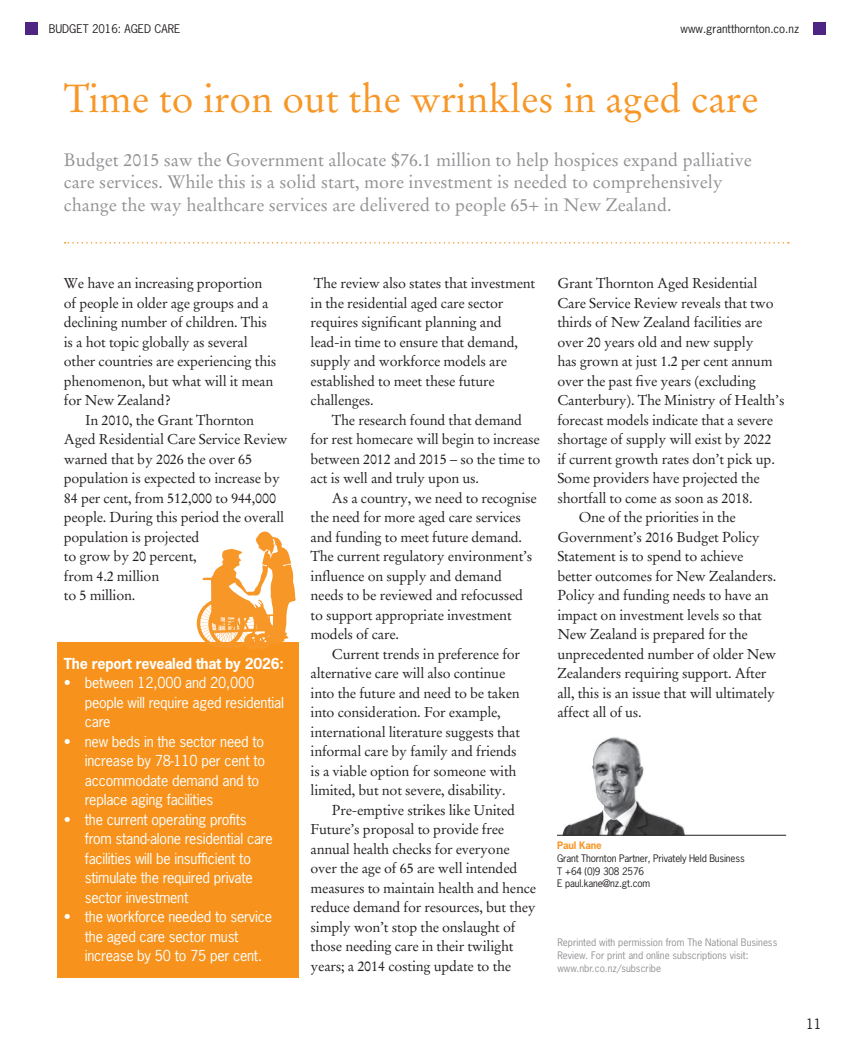
<style>
.page{position:relative;width:851px;height:1063px;background:#fff}
.page>*{position:absolute;margin:0;border:0;box-sizing:border-box;transform-origin:0 0}
.Heading{font:39px "Stempel Garamond";color:#f79727}
.Open_Paragraph{font:18px/22.5px "Stempel Garamond";color:#919295}
.C_Body_copy_Indent{font:14.25px/19.5px "Stempel Garamond";letter-spacing:-.015em;color:#231f20}
.C_Body_copy{font:14.25px/19.5px "Stempel Garamond";letter-spacing:-.015em;color:#231f20}
.body_bullets{font:14.25px/19.5px "News Gothic";letter-spacing:-.015em;color:#fff}
.C_Body_copy_Indent-2{font:700 14.25px "News Gothic";letter-spacing:-.015em;color:#fff}
.t1{font:13.5px "News Gothic";color:#231f20}
.B_Body_heading{font:11.25px "News Gothic";color:#231f20}
.Small_copy{font:9.75px/12.8px "News Gothic";color:#919295}
.H_Small_copy{font:9.75px "News Gothic";letter-spacing:-.015em;color:#231f20}
.G_Small_heading{font:700 9.75px "News Gothic";letter-spacing:-.015em;color:#f79727}
</style>
<div class="page">
<div style="left:57px;top:642px;width:242px;height:336px;background:#f7931d"></div>
<img style="left:562px;top:739px;width:122px;height:96px">
<hr style="left:557px;top:835px;width:229px;height:1px;background:#231f20">
<svg style="left:65px;top:242px;width:723px;height:2px"></svg>
<svg style="left:196px;top:531px;width:100px;height:111px"></svg>
<div style="left:812px;top:22px;width:13px;height:13px;background:#4e2582"></div>
<div style="left:26px;top:22px;width:12px;height:13px;background:#4e2582"></div>
<p class="B_Body_heading" style="left:49px;top:22px;width:133px">BUDGET 2016: AGED CARE</p>
<p class="B_Body_heading" style="left:680px;top:22px;width:120px">www.grantthornton.co.nz</p>
<p class="Heading" style="left:64px;top:75px;width:696px">Time to iron out the wrinkles in aged care</p>
<p class="Open_Paragraph" style="left:64px;top:149px;width:689px">Budget 2015 saw the Government allocate $76.1 million to help hospices expand palliative care services. While this is a solid start, more investment is needed to comprehensively change the way healthcare services are delivered to people 65+ in New Zealand.</p>
<p class="C_Body_copy" style="left:64px;top:274px;width:214px">We have an increasing proportion of people in older age groups and a declining number of children. This is a hot topic globally as several other countries are experiencing this phenomenon, but what will it mean for New Zealand?</p>
<p class="C_Body_copy_Indent" style="left:64px;top:410px;width:225px;text-indent:21px">In 2010, the Grant Thornton Aged Residential Care Service Review warned that by 2026 the over 65 population is expected to increase by 84 per cent, from 512,000 to 944,000 people. During this period the overall</p>
<p class="C_Body_copy" style="left:64px;top:527px;width:137px">population is projected</p>
<p class="C_Body_copy" style="left:64px;top:547px;width:134px">to grow by 20 percent,</p>
<p class="C_Body_copy" style="left:64px;top:566px;width:97px">from 4.2 million</p>
<p class="C_Body_copy" style="left:64px;top:586px;width:73px">to 5 million.</p>
<p class="C_Body_copy_Indent-2" style="left:64px;top:654px;width:221px">The report revealed that by 2026:</p>
<p class="body_bullets" style="left:85px;top:673px;width:200px;text-indent:-21px">• between 12,000 and 20,000 people will require aged residential care</p>
<p class="body_bullets" style="left:85px;top:732px;width:182px;text-indent:-21px">• new beds in the sector need to increase by 78-110 per cent to accommodate demand and to replace aging facilities</p>
<p class="body_bullets" style="left:85px;top:810px;width:189px;text-indent:-21px">• the current operating profits from stand-alone residential care facilities will be insufficient to stimulate the required private sector investment</p>
<p class="body_bullets" style="left:85px;top:907px;width:189px;text-indent:-21px">• the workforce needed to service the aged care sector must increase by 50 to 75 per cent.</p>
<p class="C_Body_copy" style="left:310px;top:274px;width:226px">The review also states that investment in the residential aged care sector requires significant planning and lead-in time to ensure that demand, supply and workforce models are established to meet these future challenges.</p>
<p class="C_Body_copy_Indent" style="left:310px;top:410px;width:231px;text-indent:21px">The research found that demand for rest homecare will begin to increase between 2012 and 2015 – so the time to act is well and truly upon us.</p>
<p class="C_Body_copy_Indent" style="left:310px;top:488px;width:227px;text-indent:21px">As a country, we need to recognise the need for more aged care services and funding to meet future demand.<br>The current regulatory environment’s influence on supply and demand needs to be reviewed and refocussed to support appropriate investment models of care.</p>
<p class="C_Body_copy_Indent" style="left:310px;top:644px;width:211px;text-indent:21px">Current trends in preference for alternative care will also continue into the future and need to be taken into consideration. For example, international literature suggests that informal care by family and friends is a viable option for someone with limited, but not severe, disability.</p>
<p class="C_Body_copy_Indent" style="left:310px;top:800px;width:227px;text-indent:21px">Pre-emptive strikes like United Future’s proposal to provide free annual health checks for everyone over the age of 65 are well intended measures to maintain health and hence reduce demand for resources, but they simply won’t stop the onslaught of those needing care in their twilight years; a 2014 costing update to the</p>
<p class="C_Body_copy_Indent" style="left:557px;top:274px;width:229px">Grant Thornton Aged Residential Care Service Review reveals that two thirds of New Zealand facilities are over 20 years old and new supply<br>has grown at just 1.2 per cent annum over the past five years (excluding Canterbury). The Ministry of Health’s forecast models indicate that a severe shortage of supply will exist by 2022<br>if current growth rates don’t pick up.<br>Some providers have projected the shortfall to come as soon as 2018.</p>
<p class="C_Body_copy_Indent" style="left:557px;top:508px;width:220px;text-indent:21px">One of the priorities in the<br>Government’s 2016 Budget Policy<br>Statement is to spend to achieve better outcomes for New Zealanders.<br>Policy and funding needs to have an impact on investment levels so that<br>New Zealand is prepared for the unprecedented number of older New<br>Zealanders requiring support. After all, this is an issue that will ultimately affect all of us.</p>
<p class="G_Small_heading" style="left:557px;top:839px;width:46px">Paul Kane</p>
<p class="H_Small_copy" style="left:557px;top:852px;width:189px">Grant Thornton Partner, Privately Held Business</p>
<p class="H_Small_copy" style="left:557px;top:865px;width:89px">T +64 (0)9 308 2576</p>
<p class="H_Small_copy" style="left:557px;top:877px;width:95px">E paul.kane@nz.gt.com</p>
<p class="Small_copy" style="left:557px;top:936px;width:221px">Reprinted with permission from The National Business<br>Review. For print and online subscriptions visit:</p>
<p class="Small_copy" style="left:557px;top:961px;width:105px">www.nbr.co.nz/subscribe</p>
<p class="t1" style="left:806px;top:1015px;width:17px">11</p>
</div>
